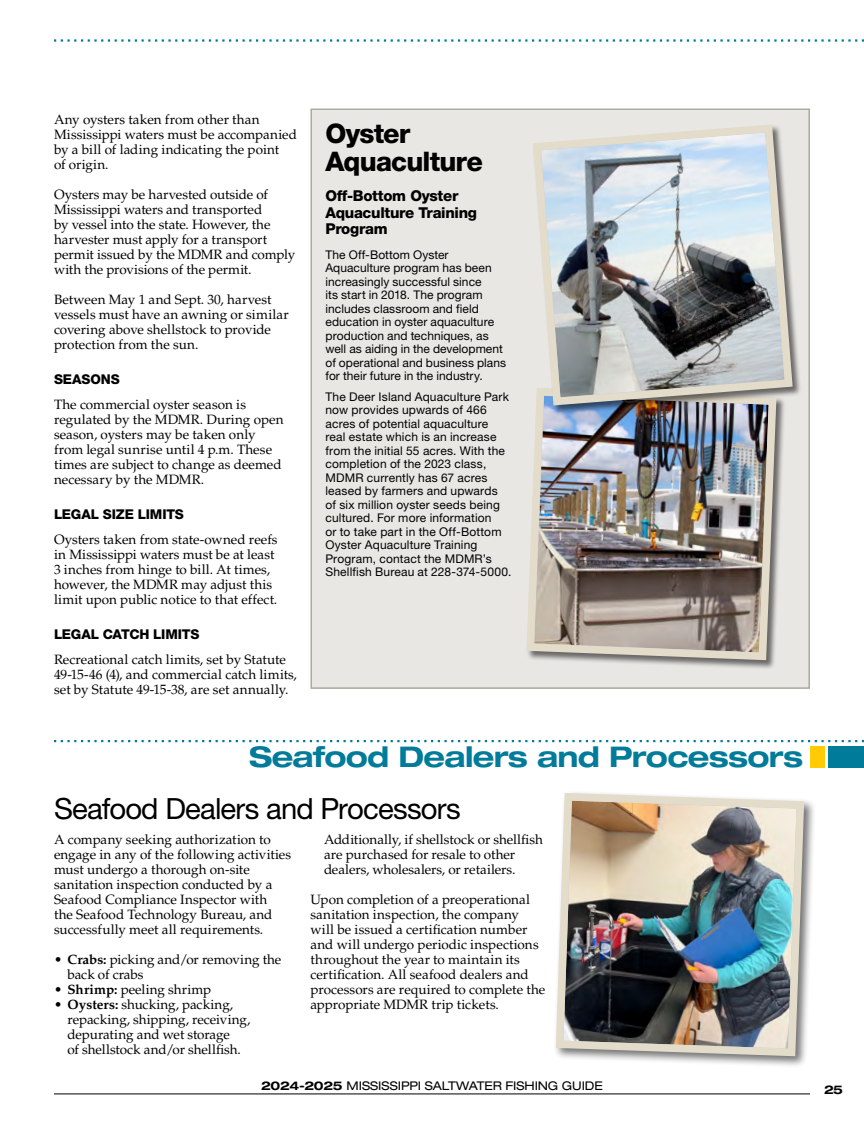
<style>
.page{position:relative;width:864px;height:1134px;background:#fff}
.page>*{position:absolute;margin:0;border:0;box-sizing:border-box;transform-origin:0 0}
.t1{font:29.25px "Helvetica Neue LT Std";letter-spacing:-.025em;color:#000}
.t2{font:700 expanded 28.5px "Helvetica Neue LT Std";letter-spacing:-.025em;color:#007c9a}
.t3{font:800 27px/28.5px "Helvetica Neue LT Std";letter-spacing:-.03em;color:#000}
.t4{font:800 15px/16.5px "Helvetica Neue LT Std";letter-spacing:-.02em;color:#000}
.t5{font:13.5px/15px "Palatino LT Std";color:#000}
.t6{font:800 13.5px "Helvetica Neue LT Std";letter-spacing:-.005em;color:#000}
.t7{font:12px/13.5px "Helvetica Neue LT Std";letter-spacing:.01em;color:#000}
.t8{font:expanded 12px "Helvetica Neue LT Std";letter-spacing:-.005em;color:#000}
.t9{font:700 expanded 12px "Helvetica Neue LT Std";color:#000}
.s1{font-weight:700}
</style>
<div class="page">
<svg style="left:54px;top:39px;width:810px;height:3px"></svg>
<div style="left:553px;top:790px;width:263px;height:278px;background:#000;opacity:.55"></div>
<img style="left:553px;top:790px;width:255px;height:270px">
<div style="left:311px;top:109px;width:498px;height:579px;background:#e9e7e4"></div>
<div style="left:310px;top:109px;width:500px;height:580px;border:2px solid #aca99e"></div>
<div style="left:526px;top:387px;width:260px;height:282px;background:#000;opacity:.55"></div>
<img style="left:526px;top:387px;width:254px;height:277px">
<div style="left:810px;top:746px;width:14px;height:22px;background:#ffcb05"></div>
<div style="left:829px;top:746px;width:35px;height:22px;background:#007c9a"></div>
<svg style="left:54px;top:740px;width:810px;height:2px"></svg>
<div style="left:532px;top:124px;width:270px;height:291px;background:#000;opacity:.55"></div>
<svg style="left:529px;top:124px;width:268px;height:285px"></svg>
<hr style="left:54px;top:1094px;width:756px;height:1px;background:#000">
<p class="t5" style="left:54px;top:112px;width:245px">Any oysters taken from other than<br>Mississippi waters must be accompanied by a bill of lading indicating the point<br>of origin.</p>
<p class="t5" style="left:54px;top:187px;width:243px">Oysters may be harvested outside of Mississippi waters and transported<br>by vessel into the state. However, the harvester must apply for a transport permit issued by the MDMR and comply with the provisions of the permit.</p>
<p class="t5" style="left:54px;top:292px;width:236px">Between May 1 and Sept. 30, harvest vessels must have an awning or similar covering above shellstock to provide protection from the sun.</p>
<p class="t6" style="left:54px;top:371px;width:67px">SEASONS</p>
<p class="t5" style="left:54px;top:397px;width:231px">The commercial oyster season is regulated by the MDMR. During open season, oysters may be taken only from legal sunrise until 4 p.m. These times are subject to change as deemed necessary by the MDMR.</p>
<p class="t6" style="left:54px;top:506px;width:131px">LEGAL SIZE LIMITS</p>
<p class="t5" style="left:54px;top:532px;width:225px">Oysters taken from state-owned reefs in Mississippi waters must be at least 3 inches from hinge to bill. At times, however, the MDMR may adjust this limit upon public notice to that effect.</p>
<p class="t6" style="left:54px;top:626px;width:147px">LEGAL CATCH LIMITS</p>
<p class="t5" style="left:54px;top:652px;width:244px">Recreational catch limits, set by Statute<br>49-15-46 (4), and commercial catch limits, set by Statute 49-15-38, are set annually.</p>
<h3 class="t3" style="left:326px;top:119px;width:159px">Oyster<br>Aquaculture</h3>
<p class="t4" style="left:326px;top:188px;width:153px">Off-Bottom Oyster<br>Aquaculture Training<br>Program</p>
<p class="t7" style="left:326px;top:248px;width:182px">The Off-Bottom Oyster<br>Aquaculture program has been increasingly successful since<br>its start in 2018. The program includes classroom and field education in oyster aquaculture production and techniques, as well as aiding in the development of operational and business plans for their future in the industry.</p>
<p class="t7" style="left:326px;top:389px;width:188px">The Deer Island Aquaculture Park now provides upwards of 466 acres of potential aquaculture<br>real estate which is an increase from the initial 55 acres. With the completion of the 2023 class,<br>MDMR currently has 67 acres leased by farmers and upwards<br>of six million oyster seeds being cultured. For more information<br>or to take part in the Off-Bottom<br>Oyster Aquaculture Training<br>Program, contact the MDMR’s<br>Shellfish Bureau at 228-374-5000.</p>
<h2 class="t2" style="left:249px;top:739px;width:556px">Seafood Dealers and Processors</h2>
<h1 class="t1" style="left:54px;top:791px;width:408px">Seafood Dealers and Processors</h1>
<p class="t5" style="left:54px;top:832px;width:239px">A company seeking authorization to engage in any of the following activities must undergo a thorough on-site sanitation inspection conducted by a Seafood Compliance Inspector with<br>the Seafood Technology Bureau, and successfully meet all requirements.</p>
<p class="t5" style="left:68px;top:952px;width:215px;text-indent:-14px">• <span class="s1">Crabs:</span> picking and/or removing the back of crabs</p>
<p class="t5" style="left:54px;top:982px;width:159px">• <span class="s1">Shrimp:</span> peeling shrimp</p>
<p class="t5" style="left:68px;top:997px;width:184px;text-indent:-14px">• <span class="s1">Oysters:</span> shucking, packing, repacking, shipping, receiving, depurating and wet storage<br>of shellstock and/or shellfish.</p>
<p class="t5" style="left:324px;top:832px;width:220px">Additionally, if shellstock or shellfish are purchased for resale to other dealers, wholesalers, or retailers.</p>
<p class="t5" style="left:310px;top:892px;width:236px">Upon completion of a preoperational sanitation inspection, the company will be issued a certification number and will undergo periodic inspections throughout the year to maintain its certification. All seafood dealers and processors are required to complete the appropriate MDMR trip tickets.</p>
<p class="t8" style="left:261px;top:1079px;width:343px"><span class="s1">2024-2025</span> MISSISSIPPI SALTWATER FISHING GUIDE</p>
<p class="t9" style="left:824px;top:1082px;width:20px">25</p>
</div>
